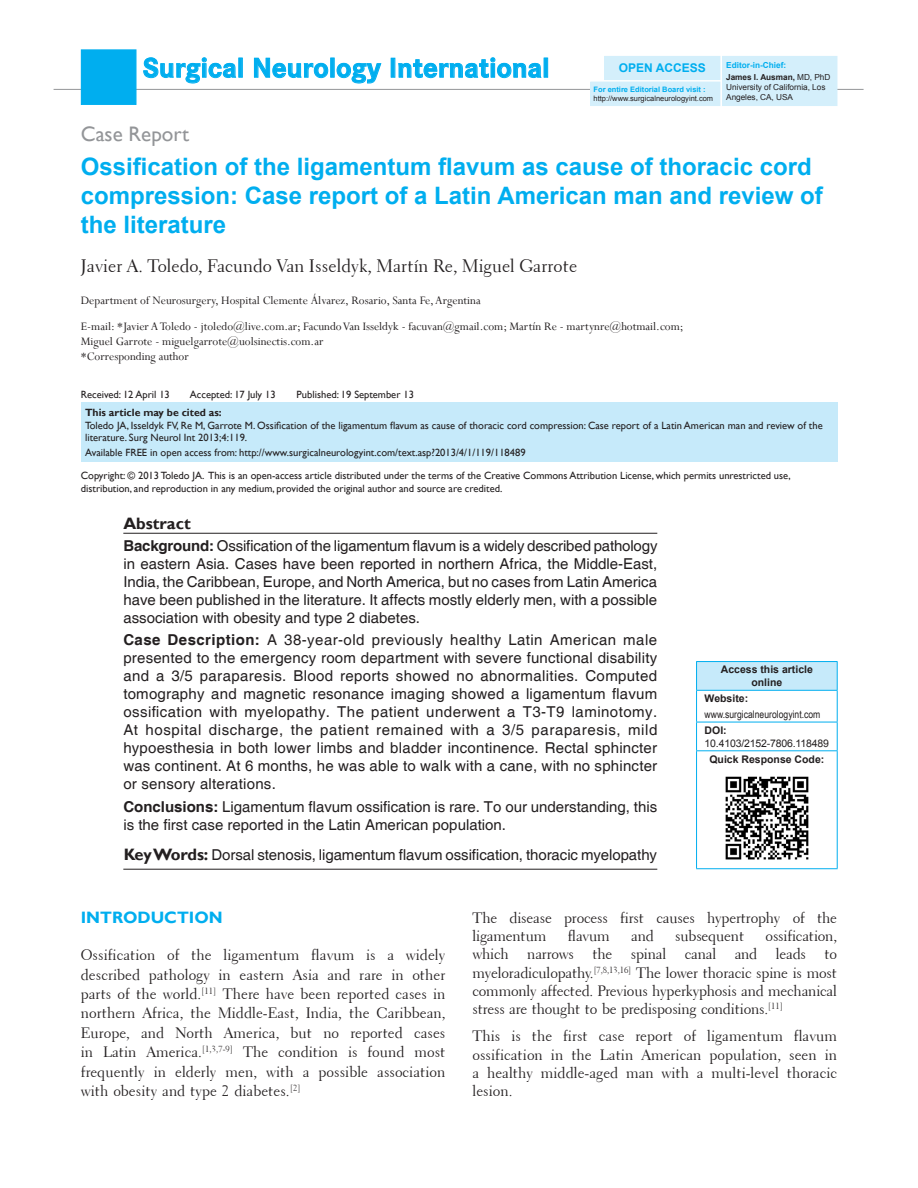
<style>
.page{position:relative;width:918px;height:1188px;background:#fff}
.page>*{position:absolute;margin:0;border:0;box-sizing:border-box;transform-origin:0 0}
.t1{font:700 27px "Corporate SBQ";color:#00aeef}
.AT{font:700 24px/28.8px "Arial";color:#00aeef}
.AH{font:21px "Gill Sans";color:#939598}
.AU{font:18px "Transitional 521 BT Roman A";color:#231f20}
.t2{font:700 16.5px "Gill Sans";color:#00aeef}
.ABSH{font:700 16.5px "Gill Sans";color:#231f20}
.ABS{font:15px/18px "Helvetica";color:#231f20;text-align:justify}
.TX{font:15px/18.3px "Transitional 521 BT Roman A";letter-spacing:-.015em;color:#231f20;text-align:justify}
.KWD{font:15px "Helvetica";letter-spacing:-.005em;color:#231f20}
.ADD{font:12.75px/15px "Perpetua";color:#231f20}
.AFF{font:12.75px "Perpetua";color:#231f20}
.t3{font:700 12px "Arial";color:#00aeef}
.Published{font:10.5px/12.6px "Gill Sans";color:#231f20}
.AAO{font:700 10.5px/12.6px "Arial";color:#231f20;text-align:center}
.WEB{font:10.5px "Arial Narrow";color:#231f20}
.WEB-2{font:10.5px/12.6px "Arial";letter-spacing:-.015em;color:#231f20}
.WEB-3{font:700 10.5px "Arial";color:#231f20}
.t4{font:8.25px/9.9px "Arial";letter-spacing:-.005em;color:#231f20}
.t5{font:700 8.25px/12px "Arial";color:#00aeef}
.t6{font:7.5px "Arial";color:#231f20}
.t7{font:700 7.5px "Arial";color:#00aeef}
.s1{color:#231f20}
.s2{font-weight:400;color:#231f20}
.s3{font-weight:700}
.s4{font-family:"Gill Sans";font-weight:700;font-size:16.5px}
</style>
<div class="page">
<hr style="left:54px;top:89px;width:810px;height:1px;background:#939598">
<svg style="left:143px;top:57px;width:93px;height:27px"></svg>
<div style="left:239px;top:58px;width:4px;height:20px;border:1px solid #00aeef"></div>
<svg style="left:254px;top:58px;width:74px;height:20px"></svg>
<div style="left:330px;top:58px;width:5px;height:20px;border:1px solid #00aeef"></div>
<svg style="left:337px;top:63px;width:45px;height:21px"></svg>
<svg style="left:398px;top:57px;width:144px;height:33px"></svg>
<div style="left:544px;top:58px;width:4px;height:20px;border:1px solid #00aeef"></div>
<div style="left:81px;top:49px;width:56px;height:56px;background:#00aeef;border:1px solid #00aeef"></div>
<div style="left:723px;top:56px;width:114px;height:50px;background:#d4effb"></div>
<div style="left:605px;top:56px;width:115px;height:24px;background:#d4effb"></div>
<div style="left:591px;top:82px;width:129px;height:24px;background:#d4effb"></div>
<div style="left:697px;top:662px;width:140px;height:28px;background:#c6eafa"></div>
<svg style="left:696px;top:662px;width:1px;height:28px"></svg>
<svg style="left:837px;top:662px;width:1px;height:28px"></svg>
<hr style="left:696px;top:661px;width:142px;height:1px;background:#00aeef">
<hr style="left:696px;top:691px;width:1px;height:31px;background:#00aeef">
<hr style="left:837px;top:691px;width:1px;height:31px;background:#00aeef">
<hr style="left:696px;top:690px;width:142px;height:1px;background:#00aeef">
<svg style="left:696px;top:723px;width:1px;height:27px"></svg>
<svg style="left:837px;top:723px;width:1px;height:27px"></svg>
<hr style="left:696px;top:722px;width:142px;height:1px;background:#00aeef">
<hr style="left:696px;top:751px;width:1px;height:117px;background:#00aeef">
<hr style="left:837px;top:751px;width:1px;height:117px;background:#00aeef">
<hr style="left:696px;top:750px;width:142px;height:1px;background:#00aeef">
<hr style="left:696px;top:868px;width:142px;height:1px;background:#00aeef">
<img style="left:725px;top:776px;width:84px;height:84px">
<hr style="left:123px;top:533px;width:534px;height:1px;background:#231f20">
<hr style="left:123px;top:869px;width:534px;height:1px;background:#231f20">
<div style="left:81px;top:402px;width:757px;height:60px;background:#c6eafa"></div>
<h1 class="t1" style="left:143px;top:51px;width:408px">Surgical Neurology International</h1>
<p class="t5" style="left:726px;top:60px;width:106px">Editor-in-Chief:<br><span class="s1">James I. Ausman,</span> <span class="s2">MD, PhD</span></p>
<p class="t4" style="left:726px;top:82px;width:101px">University of California, Los<br>Angeles, CA, USA</p>
<p class="t3" style="left:619px;top:60px;width:88px">OPEN ACCESS</p>
<p class="t7" style="left:594px;top:84px;width:114px">For entire Editorial Board visit :</p>
<p class="t6" style="left:594px;top:93px;width:121px">http://www.surgicalneurologyint.com</p>
<p class="AH" style="left:81px;top:122px;width:110px">Case Report</p>
<p class="AT" style="left:81px;top:153px;width:743px">Ossification of the ligamentum flavum as cause of thoracic cord compression: Case report of a Latin American man and review of the literature</p>
<p class="AU" style="left:81px;top:255px;width:498px">Javier A. Toledo, Facundo Van Isseldyk, Martín Re, Miguel Garrote</p>
<p class="AFF" style="left:81px;top:293px;width:401px">Department of Neurosurgery, Hospital Clemente Álvarez, Rosario, Santa Fe, Argentina</p>
<p class="ADD" style="left:81px;top:319px;width:604px">E‑mail: *Javier A Toledo ‑ jtoledo@live.com.ar; Facundo Van Isseldyk ‑ facuvan@gmail.com; Martín Re ‑ martynre@hotmail.com;<br>Miguel Garrote ‑ miguelgarrote@uolsinectis.com.ar<br>*Corresponding author</p>
<p class="Published" style="left:81px;top:389px;width:91px">Received: 12 April 13</p>
<p class="Published" style="left:190px;top:389px;width:87px">Accepted: 17 July 13</p>
<p class="Published" style="left:297px;top:389px;width:119px">Published: 19 September 13</p>
<p class="Published" style="left:85px;top:406px;width:739px"><span class="s3">This article may be cited as:<br></span>Toledo JA, Isseldyk FV, Re M, Garrote M. Ossification of the ligamentum flavum as cause of thoracic cord compression: Case report of a Latin American man and review of the literature. Surg Neurol Int 2013;4:119.</p>
<p class="Published" style="left:85px;top:446px;width:442px">Available FREE in open access from: http://www.surgicalneurologyint.com/text.asp?2013/4/1/119/118489</p>
<p class="Published" style="left:81px;top:470px;width:711px">Copyright: © 2013 Toledo JA. This is an open‑access article distributed under the terms of the Creative Commons Attribution License, which permits unrestricted use, distribution, and reproduction in any medium, provided the original author and source are credited.</p>
<p class="ABSH" style="left:123px;top:513px;width:69px">Abstract</p>
<p class="ABS" style="left:123px;top:537px;width:536px"><span class="s3">Background:</span> Ossification of the ligamentum flavum is a widely described pathology in eastern Asia. Cases have been reported in northern Africa, the Middle‑East, India, the Caribbean, Europe, and North America, but no cases from Latin America have been published in the literature. It affects mostly elderly men, with a possible association with obesity and type 2 diabetes.</p>
<p class="ABS" style="left:123px;top:632px;width:536px"><span class="s3">Case Description:</span> A 38‑year‑old previously healthy Latin American male presented to the emergency room department with severe functional disability and a 3/5 paraparesis. Blood reports showed no abnormalities. Computed tomography and magnetic resonance imaging showed a ligamentum flavum ossification with myelopathy. The patient underwent a T3-T9 laminotomy.<br>At hospital discharge, the patient remained with a 3/5 paraparesis, mild hypoesthesia in both lower limbs and bladder incontinence. Rectal sphincter was continent. At 6 months, he was able to walk with a cane, with no sphincter or sensory alterations.</p>
<p class="ABS" style="left:123px;top:798px;width:535px"><span class="s3">Conclusions:</span> Ligamentum flavum ossification is rare. To our understanding, this is the first case reported in the Latin American population.</p>
<p class="KWD" style="left:124px;top:846px;width:535px"><span class="s4">Key Words:</span> Dorsal stenosis, ligamentum flavum ossification, thoracic myelopathy</p>
<p class="AAO" style="left:721px;top:664px;width:94px">Access this article online</p>
<p class="WEB-3" style="left:705px;top:692px;width:45px">Website:</p>
<p class="WEB" style="left:705px;top:706px;width:117px">www.surgicalneurologyint.com</p>
<p class="WEB-2" style="left:705px;top:724px;width:126px"><span class="s3">DOI:<br></span>10.4103/2152-7806.118489</p>
<p class="AAO" style="left:709px;top:753px;width:116px">Quick Response Code:</p>
<h1 class="t2" style="left:81px;top:907px;width:143px">INTRODUCTION</h1>
<p class="TX" style="left:81px;top:945px;width:366px;line-height:19.5px">Ossification of the ligamentum flavum is a widely described pathology in eastern Asia and rare in other parts of the world.<sup>[11]</sup> There have been reported cases in northern Africa, the Middle‑East, India, the Caribbean, Europe, and North America, but no reported cases in Latin America.<sup>[1,3,7‑9]</sup> The condition is found most frequently in elderly men, with a possible association with obesity and type 2 diabetes.<sup>[2]</sup></p>
<p class="TX" style="left:472px;top:909px;width:366px">The disease process first causes hypertrophy of the ligamentum</p>
<p class="TX" style="left:568px;top:927px;width:44px">flavum</p>
<p class="TX" style="left:631px;top:927px;width:24px">and</p>
<p class="TX" style="left:675px;top:927px;width:71px">subsequent</p>
<p class="TX" style="left:472px;top:927px;width:366px;text-indent:293px">ossification, which narrows the spinal canal and leads to myeloradiculopathy.<sup>[7,8,13,16]</sup> The lower thoracic spine is most commonly affected. Previous hyperkyphosis and mechanical stress are thought to be predisposing conditions.<sup>[11]</sup></p>
<p class="TX" style="left:472px;top:1027px;width:366px">This is the first case report of ligamentum flavum ossification in the Latin American population, seen in a healthy middle‑aged man with a multi‑level thoracic lesion.</p>
</div>
